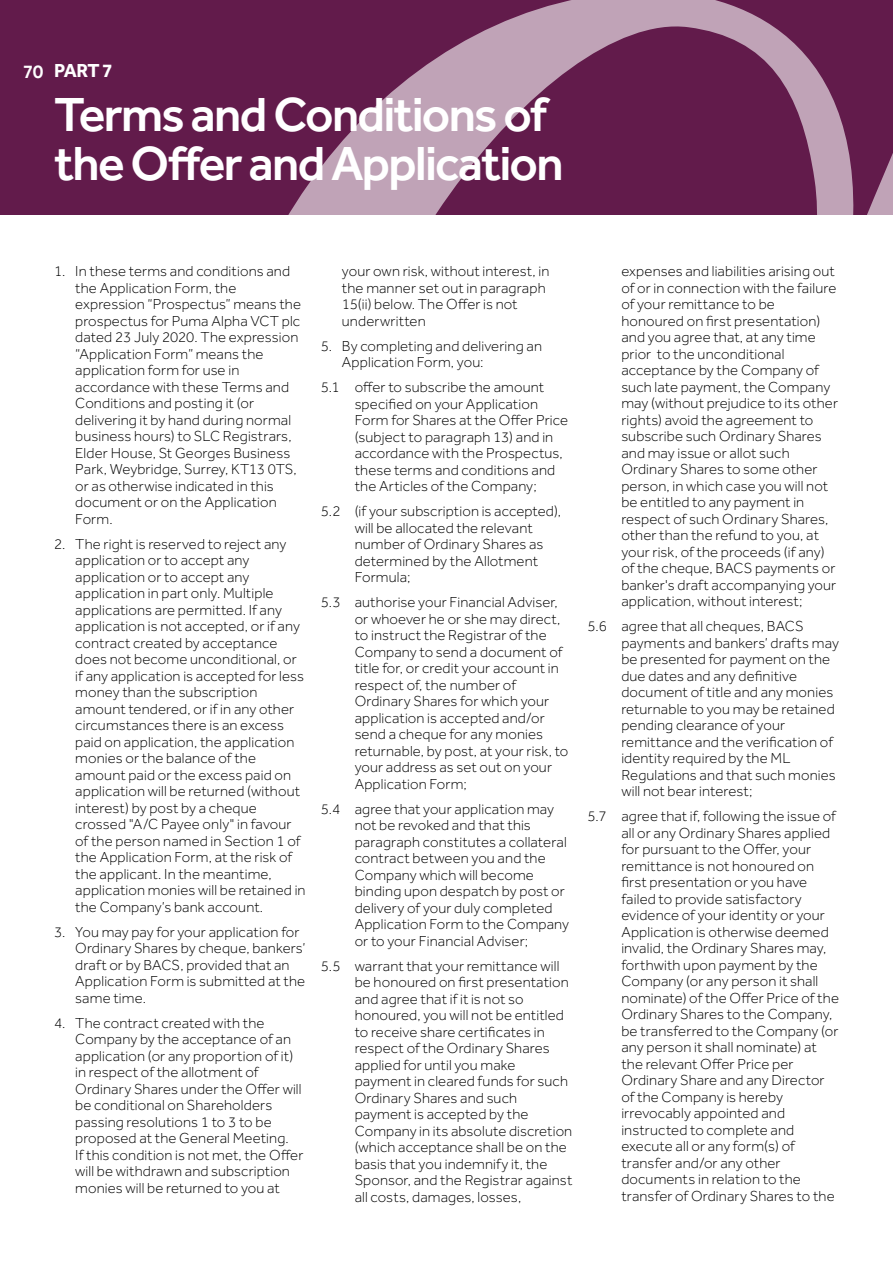
<style>
.page{position:relative;width:893px;height:1263px;background:#fff}
.page>*{position:absolute;margin:0;border:0;box-sizing:border-box;transform-origin:0 0}
.t1{font:500 49.5px/49.5px "Effra";letter-spacing:-.035em;color:#fff}
.t2{font:700 19.5px "Effra";color:#fff}
.t3{font:300 15px/16.5px "Effra";letter-spacing:.01em;color:#000}
.s1{font-weight:500;color:#621b4b}
</style>
<div class="page">
<div style="left:0;top:0;width:893px;height:215px;background:#621b4b"></div>
<svg style="left:288px;top:0;width:605px;height:215px"></svg>
<h2 class="t2" style="left:23px;top:58px;width:91px"><span class="s1">70</span> PART 7</h2>
<h1 class="t1" style="left:54px;top:88px;width:511px">Terms and Conditions of the Offer and Application</h1>
<p class="t3" style="left:75px;top:263px;width:227px;text-indent:-21px">1. In these terms and conditions and the Application Form, the expression “Prospectus” means the prospectus for Puma Alpha VCT plc dated 23 July 2020. The expression “Application Form” means the application form for use in accordance with these Terms and<br>Conditions and posting it (or delivering it by hand during normal business hours) to SLC Registrars,<br>Elder House, St Georges Business<br>Park, Weybridge, Surrey, KT13 0TS, or as otherwise indicated in this document or on the Application<br>Form.</p>
<p class="t3" style="left:75px;top:535px;width:232px;text-indent:-21px">2. The right is reserved to reject any application or to accept any application or to accept any application in part only. Multiple applications are permitted. If any application is not accepted, or if any contract created by acceptance does not become unconditional, or if any application is accepted for less money than the subscription amount tendered, or if in any other circumstances there is an excess paid on application, the application monies or the balance of the amount paid or the excess paid on application will be returned (without interest) by post by a cheque crossed "A/C Payee only" in favour of the person named in Section 1 of the Application Form, at the risk of the applicant. In the meantime, application monies will be retained in the Company’s bank account.</p>
<p class="t3" style="left:75px;top:923px;width:232px;text-indent:-21px">3. You may pay for your application for<br>Ordinary Shares by cheque, bankers’ draft or by BACS, provided that an<br>Application Form is submitted at the same time.</p>
<p class="t3" style="left:75px;top:1014px;width:230px;text-indent:-21px">4. The contract created with the Company by the acceptance of an application (or any proportion of it) in respect of the allotment of Ordinary Shares under the Offer will be conditional on Shareholders passing resolutions 1 to 3 to be proposed at the General Meeting.<br>If this condition is not met, the Offer will be withdrawn and subscription monies will be returned to you at</p>
<p class="t3" style="left:342px;top:263px;width:209px">your own risk, without interest, in the manner set out in paragraph<br>15(ii) below. The Offer is not underwritten</p>
<p class="t3" style="left:342px;top:337px;width:202px;text-indent:-21px">5. By completing and delivering an<br>Application Form, you:</p>
<p class="t3" style="left:355px;top:379px;width:215px;text-indent:-34px">5.1 offer to subscribe the amount specified on your Application<br>Form for Shares at the Offer Price (subject to paragraph 13) and in accordance with the Prospectus, these terms and conditions and the Articles of the Company;</p>
<p class="t3" style="left:355px;top:503px;width:208px;text-indent:-34px">5.2 (if your subscription is accepted), will be allocated the relevant number of Ordinary Shares as determined by the Allotment<br>Formula;</p>
<p class="t3" style="left:355px;top:594px;width:215px;text-indent:-34px">5.3 authorise your Financial Adviser, or whoever he or she may direct, to instruct the Registrar of the<br>Company to send a document of title for, or credit your account in respect of, the number of<br>Ordinary Shares for which your application is accepted and/or send a cheque for any monies returnable, by post, at your risk, to your address as set out on your<br>Application Form;</p>
<p class="t3" style="left:355px;top:800px;width:216px;text-indent:-34px">5.4 agree that your application may not be revoked and that this paragraph constitutes a collateral contract between you and the<br>Company which will become binding upon despatch by post or delivery of your duly completed<br>Application Form to the Company or to your Financial Adviser;</p>
<p class="t3" style="left:355px;top:957px;width:219px;text-indent:-34px">5.5 warrant that your remittance will be honoured on first presentation and agree that if it is not so honoured, you will not be entitled to receive share certificates in respect of the Ordinary Shares applied for until you make payment in cleared funds for such<br>Ordinary Shares and such payment is accepted by the<br>Company in its absolute discretion (which acceptance shall be on the basis that you indemnify it, the<br>Sponsor, and the Registrar against all costs, damages, losses,</p>
<p class="t3" style="left:621px;top:263px;width:218px">expenses and liabilities arising out of or in connection with the failure of your remittance to be honoured on first presentation) and you agree that, at any time prior to the unconditional acceptance by the Company of such late payment, the Company may (without prejudice to its other rights) avoid the agreement to subscribe such Ordinary Shares and may issue or allot such<br>Ordinary Shares to some other person, in which case you will not be entitled to any payment in respect of such Ordinary Shares, other than the refund to you, at your risk, of the proceeds (if any) of the cheque, BACS payments or banker's draft accompanying your application, without interest;</p>
<p class="t3" style="left:621px;top:618px;width:219px;text-indent:-34px">5.6 agree that all cheques, BACS payments and bankers’ drafts may be presented for payment on the due dates and any definitive document of title and any monies returnable to you may be retained pending clearance of your remittance and the verification of identity required by the ML<br>Regulations and that such monies will not bear interest;</p>
<p class="t3" style="left:621px;top:808px;width:219px;text-indent:-34px">5.7 agree that if, following the issue of all or any Ordinary Shares applied for pursuant to the Offer, your remittance is not honoured on first presentation or you have failed to provide satisfactory evidence of your identity or your<br>Application is otherwise deemed invalid, the Ordinary Shares may, forthwith upon payment by the<br>Company (or any person it shall nominate) of the Offer Price of the<br>Ordinary Shares to the Company, be transferred to the Company (or any person it shall nominate) at the relevant Offer Price per<br>Ordinary Share and any Director of the Company is hereby irrevocably appointed and instructed to complete and execute all or any form(s) of transfer and/or any other documents in relation to the transfer of Ordinary Shares to the</p>
</div>
